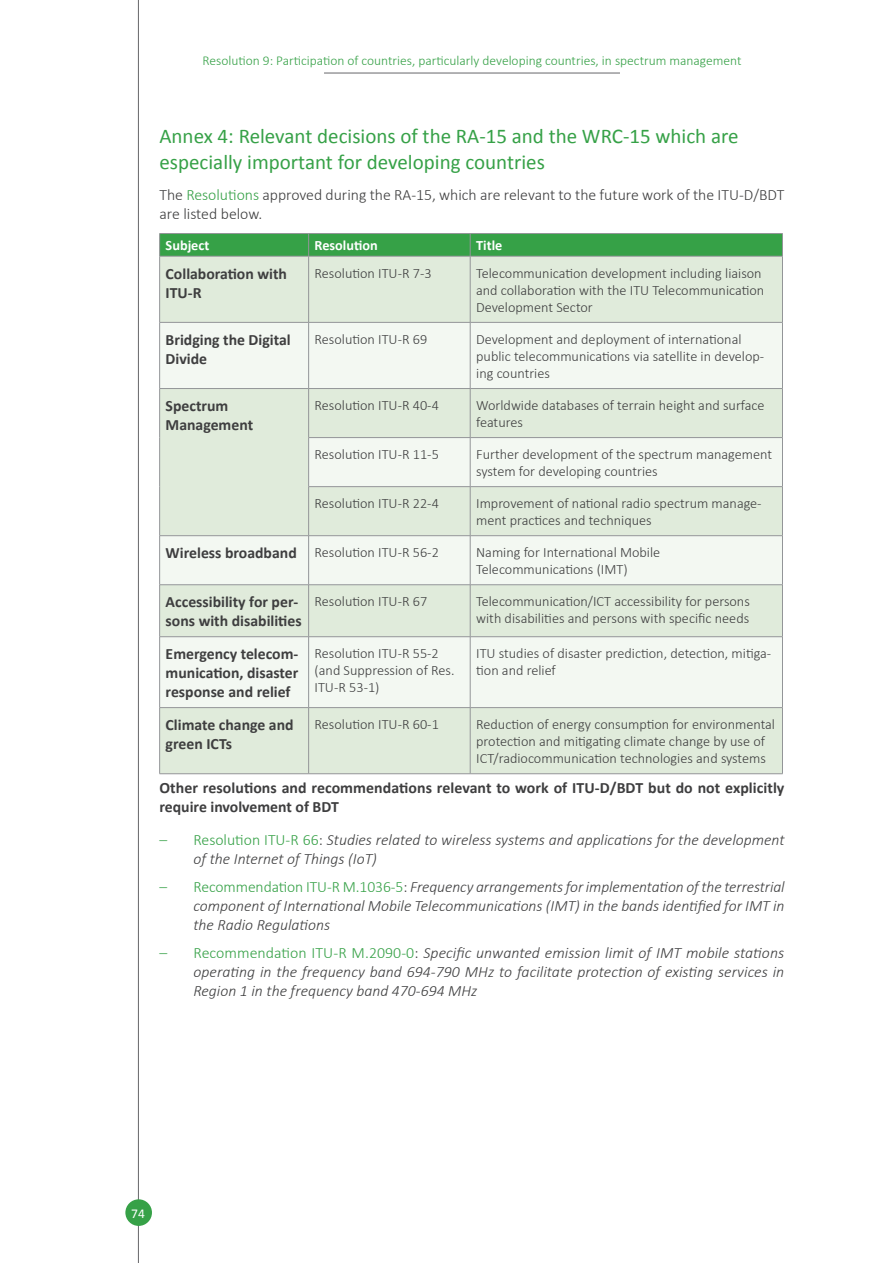
<style>
.page{position:relative;width:893px;height:1263px;background:#fff}
.page>*{position:absolute;margin:0;border:0;box-sizing:border-box;transform-origin:0 0}
.Heading_1_next_page{font:21px/25.2px "Calibri";color:#36a147}
.Bullet_list_1{font:italic 300 15.75px/18.9px "Calibri";color:#3e3e3f;text-align:justify}
.t1{font:700 15.75px/18.9px "Calibri";color:#3e3e3f}
.t2{font:300 15.75px/18.9px "Calibri";color:#3e3e3f}
.Table_text{font:300 14.25px/17.1px "Calibri";color:#3e3e3f}
.Table_head_white{font:700 14.25px "Calibri";color:#fff}
.t3{font:300 13.5px "Calibri";color:#36a147}
.t4{font:13.5px "Calibri";color:#fff}
.s1{color:#36a147}
.s2{font-style:normal;color:#36a147}
.s3{font-style:normal}
</style>
<div class="page">
<hr style="left:138px;top:0;width:1px;height:1263px;background:#67676a">
<div style="left:125px;top:1199px;width:27px;height:27px;background:#36a147;border-radius:50%"></div>
<hr style="left:324px;top:73px;width:296px;height:1px;background:#67676a">
<div style="left:160px;top:257px;width:622px;height:516px;background:#e0ebdb"></div>
<svg style="left:160px;top:323px;width:622px;height:384px;fill:#f3f8f2"></svg>
<hr style="left:159px;top:233px;width:150px;height:1px;background:#939598">
<hr style="left:309px;top:233px;width:161px;height:1px;background:#939598">
<hr style="left:470px;top:233px;width:313px;height:1px;background:#939598">
<div style="left:159px;top:234px;width:624px;height:22px;background:#36a147"></div>
<hr style="left:159px;top:256px;width:150px;height:1px;background:#939598">
<hr style="left:159px;top:256px;width:1px;height:66px;background:#939598">
<hr style="left:309px;top:256px;width:161px;height:1px;background:#939598">
<hr style="left:308px;top:256px;width:1px;height:66px;background:#939598">
<hr style="left:470px;top:256px;width:313px;height:1px;background:#939598">
<hr style="left:470px;top:256px;width:1px;height:66px;background:#939598">
<hr style="left:782px;top:256px;width:1px;height:66px;background:#939598">
<hr style="left:159px;top:322px;width:150px;height:1px;background:#939598">
<hr style="left:159px;top:323px;width:1px;height:65px;background:#939598">
<hr style="left:309px;top:322px;width:161px;height:1px;background:#939598">
<hr style="left:308px;top:323px;width:1px;height:65px;background:#939598">
<hr style="left:470px;top:322px;width:313px;height:1px;background:#939598">
<hr style="left:470px;top:323px;width:1px;height:65px;background:#939598">
<hr style="left:782px;top:323px;width:1px;height:65px;background:#939598">
<hr style="left:159px;top:388px;width:150px;height:1px;background:#939598">
<hr style="left:159px;top:389px;width:1px;height:49px;background:#939598">
<hr style="left:309px;top:388px;width:161px;height:1px;background:#939598">
<hr style="left:308px;top:389px;width:1px;height:48px;background:#939598">
<hr style="left:470px;top:388px;width:313px;height:1px;background:#939598">
<hr style="left:470px;top:389px;width:1px;height:48px;background:#939598">
<hr style="left:782px;top:389px;width:1px;height:48px;background:#939598">
<hr style="left:159px;top:438px;width:1px;height:49px;background:#939598">
<hr style="left:308px;top:437px;width:162px;height:1px;background:#939598">
<hr style="left:308px;top:438px;width:1px;height:48px;background:#939598">
<hr style="left:470px;top:437px;width:313px;height:1px;background:#939598">
<hr style="left:470px;top:438px;width:1px;height:48px;background:#939598">
<hr style="left:782px;top:438px;width:1px;height:48px;background:#939598">
<hr style="left:159px;top:487px;width:1px;height:48px;background:#939598">
<hr style="left:308px;top:486px;width:162px;height:1px;background:#939598">
<hr style="left:308px;top:487px;width:1px;height:48px;background:#939598">
<hr style="left:470px;top:486px;width:313px;height:1px;background:#939598">
<hr style="left:470px;top:487px;width:1px;height:48px;background:#939598">
<hr style="left:782px;top:487px;width:1px;height:48px;background:#939598">
<hr style="left:159px;top:535px;width:150px;height:1px;background:#939598">
<hr style="left:159px;top:536px;width:1px;height:48px;background:#939598">
<hr style="left:309px;top:535px;width:161px;height:1px;background:#939598">
<hr style="left:308px;top:536px;width:1px;height:48px;background:#939598">
<hr style="left:470px;top:535px;width:313px;height:1px;background:#939598">
<hr style="left:470px;top:536px;width:1px;height:48px;background:#939598">
<hr style="left:782px;top:536px;width:1px;height:48px;background:#939598">
<hr style="left:159px;top:584px;width:150px;height:1px;background:#939598">
<hr style="left:159px;top:585px;width:1px;height:51px;background:#939598">
<hr style="left:309px;top:584px;width:161px;height:1px;background:#939598">
<hr style="left:308px;top:585px;width:1px;height:51px;background:#939598">
<hr style="left:470px;top:584px;width:313px;height:1px;background:#939598">
<hr style="left:470px;top:585px;width:1px;height:51px;background:#939598">
<hr style="left:782px;top:585px;width:1px;height:51px;background:#939598">
<hr style="left:159px;top:636px;width:150px;height:1px;background:#939598">
<hr style="left:159px;top:637px;width:1px;height:70px;background:#939598">
<hr style="left:309px;top:636px;width:161px;height:1px;background:#939598">
<hr style="left:308px;top:637px;width:1px;height:70px;background:#939598">
<hr style="left:470px;top:636px;width:313px;height:1px;background:#939598">
<hr style="left:470px;top:637px;width:1px;height:70px;background:#939598">
<hr style="left:782px;top:637px;width:1px;height:70px;background:#939598">
<hr style="left:159px;top:707px;width:150px;height:1px;background:#939598">
<hr style="left:159px;top:708px;width:1px;height:65px;background:#939598">
<hr style="left:309px;top:707px;width:161px;height:1px;background:#939598">
<hr style="left:308px;top:708px;width:1px;height:65px;background:#939598">
<hr style="left:470px;top:707px;width:313px;height:1px;background:#939598">
<hr style="left:470px;top:708px;width:1px;height:65px;background:#939598">
<hr style="left:782px;top:708px;width:1px;height:65px;background:#939598">
<hr style="left:159px;top:773px;width:150px;height:1px;background:#939598">
<hr style="left:309px;top:773px;width:161px;height:1px;background:#939598">
<hr style="left:470px;top:773px;width:313px;height:1px;background:#939598">
<p class="t3" style="left:203px;top:52px;width:540px">Resolution 9: Participation of countries, particularly developing countries, in spectrum management</p>
<h1 class="Heading_1_next_page" style="left:159px;top:123px;width:581px">Annex 4: Relevant decisions of the RA-15 and the WRC-15 which are especially important for developing countries</h1>
<p class="t2" style="left:159px;top:185px;width:627px">The <span class="s1">Resolutions</span> approved during the RA-15, which are relevant to the future work of the ITU-D/BDT are listed below.</p>
<p class="Table_head_white" style="left:166px;top:235px;width:45px">Subject</p>
<p class="Table_head_white" style="left:315px;top:235px;width:65px">Resolution</p>
<p class="Table_head_white" style="left:476px;top:235px;width:28px">Title</p>
<p class="t1" style="left:166px;top:263px;width:123px">Collaboration with<br>ITU-R</p>
<p class="Table_text" style="left:315px;top:264px;width:119px">Resolution ITU-R 7-3</p>
<p class="Table_text" style="left:476px;top:264px;width:290px">Telecommunication development including liaison and collaboration with the ITU Telecommunication<br>Development Sector</p>
<p class="t1" style="left:166px;top:330px;width:127px">Bridging the Digital<br>Divide</p>
<p class="Table_text" style="left:315px;top:330px;width:114px">Resolution ITU-R 69</p>
<p class="Table_text" style="left:476px;top:330px;width:290px">Development and deployment of international public telecommunications via satellite in develop&shy;ing countries</p>
<p class="t1" style="left:166px;top:396px;width:89px">Spectrum<br>Management</p>
<p class="Table_text" style="left:315px;top:396px;width:126px">Resolution ITU-R 40-4</p>
<p class="Table_text" style="left:476px;top:396px;width:290px">Worldwide databases of terrain height and surface features</p>
<p class="Table_text" style="left:315px;top:445px;width:126px">Resolution ITU-R 11-5</p>
<p class="Table_text" style="left:476px;top:445px;width:297px">Further development of the spectrum management system for developing countries</p>
<p class="Table_text" style="left:315px;top:494px;width:126px">Resolution ITU-R 22-4</p>
<p class="Table_text" style="left:476px;top:494px;width:287px">Improvement of national radio spectrum manage&shy;ment practices and techniques</p>
<p class="t1" style="left:166px;top:543px;width:133px">Wireless broadband</p>
<p class="Table_text" style="left:315px;top:544px;width:126px">Resolution ITU-R 56-2</p>
<p class="Table_text" style="left:476px;top:544px;width:186px">Naming for International Mobile<br>Telecommunications (IMT)</p>
<p class="t1" style="left:166px;top:592px;width:138px">Accessibility for per&shy;sons with disabilities</p>
<p class="Table_text" style="left:315px;top:593px;width:114px">Resolution ITU-R 67</p>
<p class="Table_text" style="left:476px;top:593px;width:275px">Telecommunication/ICT accessibility for persons with disabilities and persons with specific needs</p>
<p class="t1" style="left:166px;top:644px;width:134px;text-align:justify">Emergency telecom&shy;munication, disaster response and relief</p>
<p class="Table_text" style="left:315px;top:645px;width:141px">Resolution ITU-R 55-2 (and Suppression of Res.<br>ITU-R 53-1)</p>
<p class="Table_text" style="left:476px;top:645px;width:297px">ITU studies of disaster prediction, detection, mitiga&shy;tion and relief</p>
<p class="t1" style="left:166px;top:715px;width:130px">Climate change and green ICTs</p>
<p class="Table_text" style="left:315px;top:715px;width:126px">Resolution ITU-R 60-1</p>
<p class="Table_text" style="left:476px;top:715px;width:300px">Reduction of energy consumption for environmental protection and mitigating climate change by use of<br>ICT/radiocommunication technologies and systems</p>
<p class="t1" style="left:159px;top:778px;width:626px">Other resolutions and recommendations relevant to work of ITU-D/BDT but do not explicitly require involvement of BDT</p>
<p class="Bullet_list_1" style="left:193px;top:830px;width:593px;text-indent:-34px"><span class="s2">– Resolution ITU-R 66</span><span class="s3">:</span> Studies related to wireless systems and applications for the development of the Internet of Things (IoT)</p>
<p class="Bullet_list_1" style="left:193px;top:877px;width:593px;text-indent:-34px"><span class="s2">– Recommendation ITU-R M.1036-5</span><span class="s3">:</span> Frequency arrangements for implementation of the terrestrial component of International Mobile Telecommunications (IMT) in the bands identified for IMT in the Radio Regulations</p>
<p class="Bullet_list_1" style="left:193px;top:943px;width:592px;text-indent:-34px"><span class="s2">– Recommendation ITU-R M.2090-0</span><span class="s3">:</span> Specific unwanted emission limit of IMT mobile stations operating in the frequency band 694-790 MHz to facilitate protection of existing services in Region 1 in the frequency band 470-694 MHz</p>
<p class="t4" style="left:131px;top:1204px;width:15px">74</p>
</div>
